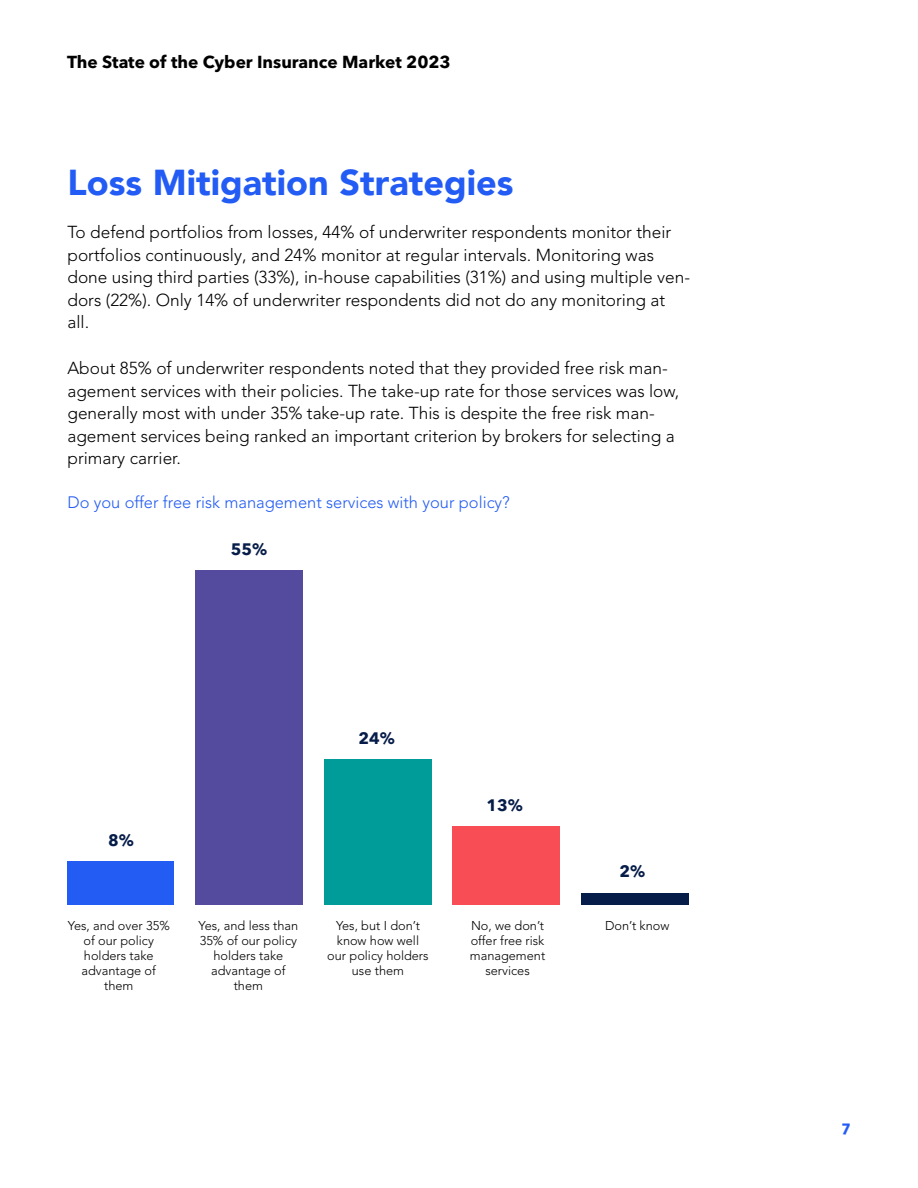
<style>
.page{position:relative;width:918px;height:1188px;background:#fff}
.page>*{position:absolute;margin:0;border:0;box-sizing:border-box;transform-origin:0 0}
.t1{font:900 36px "Avenir LT";color:#235cf4}
.t2{font:300 17.25px/22.5px "Avenir LT Pro";color:#000}
.t3{font:700 17.25px "Avenir Next LT Pro";color:#000}
.t4{font:300 16.5px "Avenir LT Pro";color:#235cf4}
.t5{font:700 16.5px "Avenir Next LT Pro";color:#061c49}
.t6{font:700 15px "Avenir Next LT Pro";color:#235cf4}
.t7{font:300 12.75px/15px "Avenir LT Pro";color:#000;text-align:center}
</style>
<div class="page">
<div style="left:581px;top:893px;width:107px;height:12px;background:#061c49"></div>
<div style="left:453px;top:826px;width:107px;height:79px;background:#f94d56"></div>
<div style="left:324px;top:760px;width:107px;height:145px;background:#009c99"></div>
<div style="left:195px;top:570px;width:108px;height:335px;background:#544b9e"></div>
<div style="left:67px;top:861px;width:107px;height:44px;background:#235cf3"></div>
<p class="t3" style="left:67px;top:51px;width:385px">The State of the Cyber Insurance Market 2023</p>
<h1 class="t1" style="left:68px;top:161px;width:447px">Loss Mitigation Strategies</h1>
<p class="t2" style="left:68px;top:221px;width:624px">To defend portfolios from losses, 44% of underwriter respondents monitor their portfolios continuously, and 24% monitor at regular intervals. Monitoring was done using third parties (33%), in-house capabilities (31%) and using multiple ven&shy;dors (22%). Only 14% of underwriter respondents did not do any monitoring at all.</p>
<p class="t2" style="left:68px;top:357px;width:613px">About 85% of underwriter respondents noted that they provided free risk man&shy;agement services with their policies. The take-up rate for those services was low, generally most with under 35% take-up rate. This is despite the free risk man&shy;agement services being ranked an important criterion by brokers for selecting a primary carrier.</p>
<p class="t4" style="left:68px;top:492px;width:444px">Do you offer free risk management services with your policy?</p>
<p class="t5" style="left:108px;top:830px;width:27px">8%</p>
<p class="t5" style="left:231px;top:539px;width:38px">55%</p>
<p class="t5" style="left:359px;top:728px;width:38px">24%</p>
<p class="t5" style="left:486px;top:795px;width:38px">13%</p>
<p class="t5" style="left:620px;top:861px;width:27px">2%</p>
<p class="t7" style="left:68px;top:918px;width:103px">Yes, and over 35% of our policy holders take advantage of them</p>
<p class="t7" style="left:199px;top:918px;width:101px">Yes, and less than<br>35% of our policy holders take advantage of them</p>
<p class="t7" style="left:327px;top:918px;width:103px">Yes, but I don’t know how well our policy holders use them</p>
<p class="t7" style="left:470px;top:918px;width:77px">No, we don’t offer free risk management services</p>
<p class="t7" style="left:605px;top:918px;width:66px">Don’t know</p>
<p class="t6" style="left:842px;top:1117px;width:10px">7</p>
</div>
